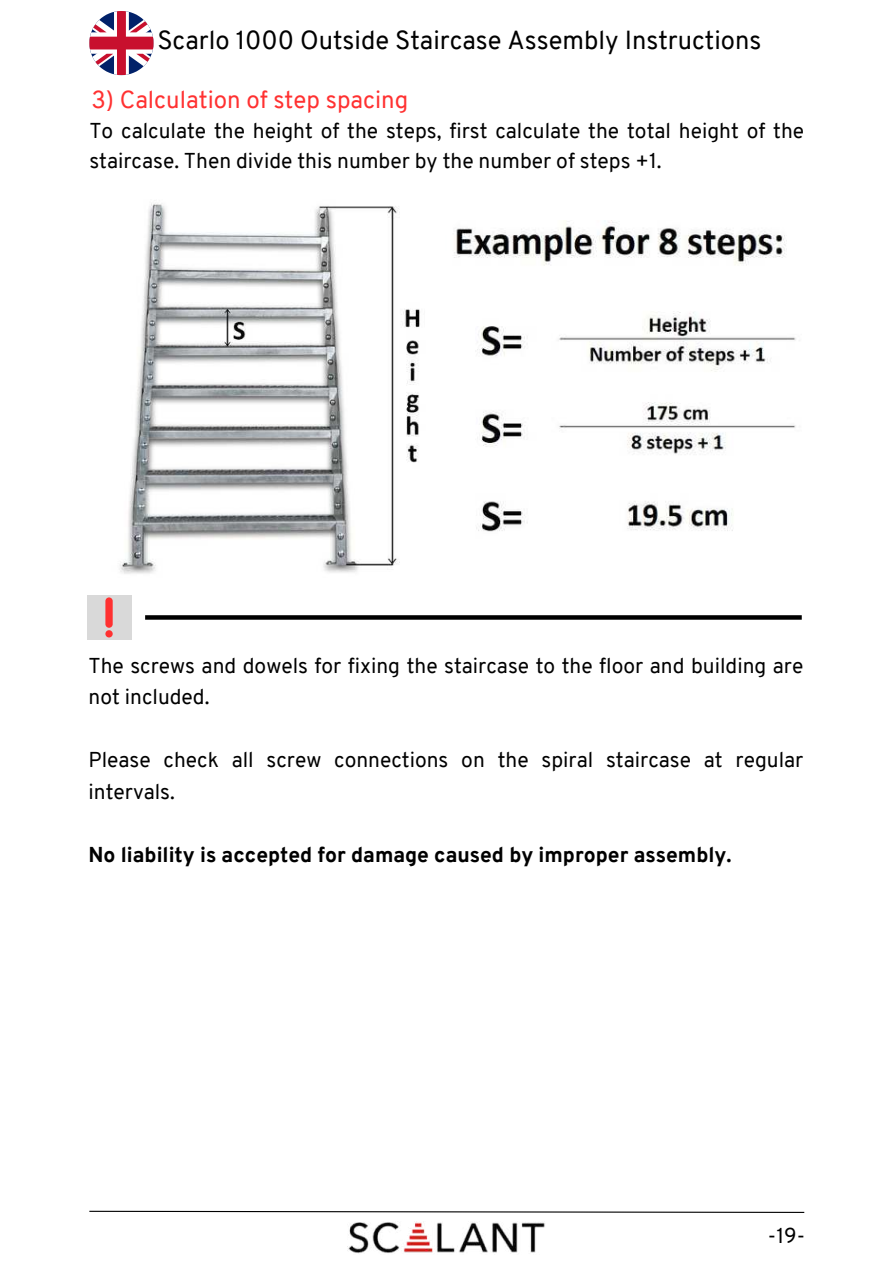
<style>
.page{position:relative;width:894px;height:1264px;background:#fff}
.page>*{position:absolute;margin:0;border:0;box-sizing:border-box;transform-origin:0 0}
.t1{font:25.5px "Overpass";color:#000}
.t2{font:24px "Overpass";color:#ff3131}
.t3{font:21px/31.5px "Overpass";color:#000}
.t4{font:800 21px "Overpass";color:#000}
</style>
<div class="page">
<svg style="left:89px;top:1210px;width:716px;height:3px"></svg>
<div style="left:87px;top:595px;width:44px;height:44px;background:#d9d9d9"></div>
<svg style="left:105px;top:630px;width:7px;height:7px"></svg>
<div style="left:105px;top:597px;width:7px;height:30px;background:#ff3131;border-radius:4px"></div>
<svg style="left:145px;top:615px;width:656px;height:4px;background:#0d0d0d"></svg>
<img style="left:348px;top:1221px;width:197px;height:33px">
<svg style="left:89px;top:11px;width:64px;height:64px"></svg>
<img style="left:454px;top:220px;width:342px;height:312px">
<img style="left:120px;top:203px;width:300px;height:371px">
<p class="t1" style="left:157px;top:22px;width:605px">Scarlo 1000 Outside Staircase Assembly Instructions</p>
<p class="t2" style="left:91px;top:83px;width:318px">3) Calculation of step spacing</p>
<p class="t3" style="left:89px;top:117px;width:716px;line-height:29.2px">To calculate the height of the steps, first calculate the total height of the staircase. Then divide this number by the number of steps +1.</p>
<p class="t3" style="left:88px;top:650px;width:716px">The screws and dowels for fixing the staircase to the floor and building are not included.</p>
<p class="t3" style="left:88px;top:744px;width:716px">Please check all screw connections on the spiral staircase at regular intervals.</p>
<p class="t4" style="left:88px;top:839px;width:644px">No liability is accepted for damage caused by improper assembly.</p>
<p class="t3" style="left:767px;top:1219px;width:39px">-19-</p>
</div>
